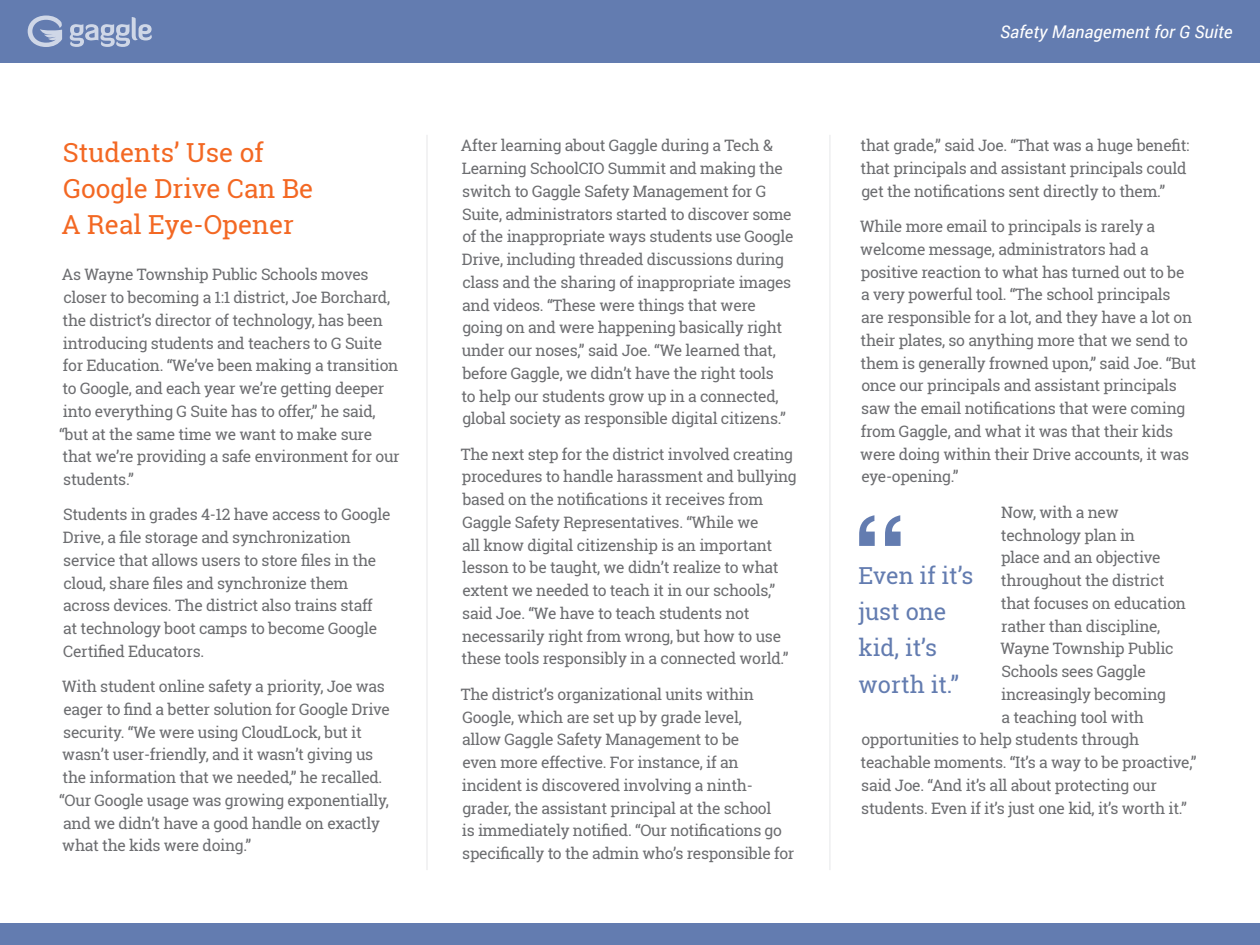
<style>
.page{position:relative;width:1260px;height:945px;background:#fff}
.page>*{position:absolute;margin:0;border:0;box-sizing:border-box;transform-origin:0 0}
.t1{font:700 111.65px "Helvetica";color:#637cb0}
.t2{font:26.25px/35.7px "Roboto Slab";color:#f36823}
.t3{font:23.45px/36.2px "Roboto Slab";color:#637cb0}
.t4{font:italic 17.5px "Roboto";color:#fff}
.t5{font:15.75px/22.8px "Roboto Slab";letter-spacing:-.02em;color:#6c6d70}
</style>
<div class="page">
<div style="left:0;top:0;width:1260px;height:62px;background:#637cb0"></div>
<hr style="left:427px;top:135px;width:1px;height:735px;background:#e6e7e9">
<hr style="left:830px;top:135px;width:1px;height:735px;background:#e6e7e9">
<div style="left:0;top:924px;width:1260px;height:21px;background:#637cb0"></div>
<svg style="left:28px;top:16px;width:35px;height:31px"></svg>
<svg style="left:70px;top:17px;width:82px;height:30px"></svg>
<p class="t2" style="left:61px;top:135px;width:254px">Students’ Use of<br>Google Drive Can Be<br>A Real Eye-Opener</p>
<p class="t5" style="left:59px;top:263px;width:342px">As Wayne Township Public Schools moves closer to becoming a 1:1 district, Joe Borchard, the district’s director of technology, has been introducing students and teachers to G Suite for Education. “We’ve been making a transition to Google, and each year we’re getting deeper into everything G Suite has to offer,” he said, “but at the same time we want to make sure that we’re providing a safe environment for our students.”</p>
<p class="t5" style="left:63px;top:503px;width:329px">Students in grades 4-12 have access to Google Drive, a file storage and synchronization service that allows users to store files in the cloud, share files and synchronize them across devices. The district also trains staff at technology boot camps to become Google Certified Educators.</p>
<p class="t5" style="left:59px;top:675px;width:332px">With student online safety a priority, Joe was eager to find a better solution for Google Drive security. “We were using CloudLock, but it wasn’t user-friendly, and it wasn’t giving us the information that we needed,” he recalled. “Our Google usage was growing exponentially, and we didn’t have a good handle on exactly what the kids were doing.”</p>
<p class="t5" style="left:461px;top:134px;width:334px">After learning about Gaggle during a Tech &amp; Learning SchoolCIO Summit and making the switch to Gaggle Safety Management for G Suite, administrators started to discover some of the inappropriate ways students use Google Drive, including threaded discussions during class and the sharing of inappropriate images and videos. “These were things that were going on and were happening basically right under our noses,” said Joe. “We learned that, before Gaggle, we didn’t have the right tools<br>to help our students grow up in a connected, global society as responsible digital citizens.”</p>
<p class="t5" style="left:461px;top:442px;width:337px">The next step for the district involved creating procedures to handle harassment and bullying based on the notifications it receives from Gaggle Safety Representatives. “While we<br>all know digital citizenship is an important lesson to be taught, we didn’t realize to what extent we needed to teach it in our schools,” said Joe. “We have to teach students not necessarily right from wrong, but how to use these tools responsibly in a connected world.”</p>
<p class="t5" style="left:461px;top:683px;width:335px">The district’s organizational units within Google, which are set up by grade level,<br>allow Gaggle Safety Management to be<br>even more effective. For instance, if an incident is discovered involving a ninth&shy;grader, the assistant principal at the school<br>is immediately notified. “Our notifications go specifically to the admin who’s responsible for</p>
<p class="t4" style="left:1000px;top:20px;width:234px">Safety Management for G Suite</p>
<p class="t5" style="left:861px;top:134px;width:330px">that grade,” said Joe. “That was a huge benefit: that principals and assistant principals could get the notifications sent directly to them.”</p>
<p class="t5" style="left:860px;top:215px;width:338px">While more email to principals is rarely a welcome message, administrators had a positive reaction to what has turned out to be a very powerful tool. “The school principals<br>are responsible for a lot, and they have a lot on their plates, so anything more that we send to them is generally frowned upon,” said Joe. “But once our principals and assistant principals saw the email notifications that were coming from Gaggle, and what it was that their kids were doing within their Drive accounts, it was eye-opening.”</p>
<p class="t5" style="left:1001px;top:501px;width:119px">Now, with a new</p>
<p class="t5" style="left:1001px;top:523px;width:136px">technology plan in</p>
<p class="t5" style="left:1001px;top:546px;width:161px">place and an objective</p>
<p class="t5" style="left:1001px;top:569px;width:165px">throughout the district</p>
<p class="t5" style="left:1001px;top:592px;width:187px">that focuses on education</p>
<p class="t5" style="left:1001px;top:614px;width:161px">rather than discipline,</p>
<p class="t5" style="left:1000px;top:637px;width:175px">Wayne Township Public</p>
<p class="t5" style="left:1001px;top:660px;width:146px">Schools sees Gaggle</p>
<p class="t5" style="left:1001px;top:683px;width:166px">increasingly becoming</p>
<p class="t5" style="left:1002px;top:705px;width:144px">a teaching tool with</p>
<p class="t5" style="left:861px;top:728px;width:280px">opportunities to help students through</p>
<p class="t5" style="left:861px;top:751px;width:338px">teachable moments. “It’s a way to be proactive,”</p>
<p class="t5" style="left:861px;top:774px;width:297px">said Joe. “And it’s all about protecting our</p>
<p class="t5" style="left:861px;top:796px;width:327px">students. Even if it’s just one kid, it’s worth it.”</p>
<p class="t1" style="left:852px;top:467px;width:57px">“</p>
<p class="t3" style="left:859px;top:557px;width:117px">Even if it’s just one kid, it’s worth it.”</p>
</div>
